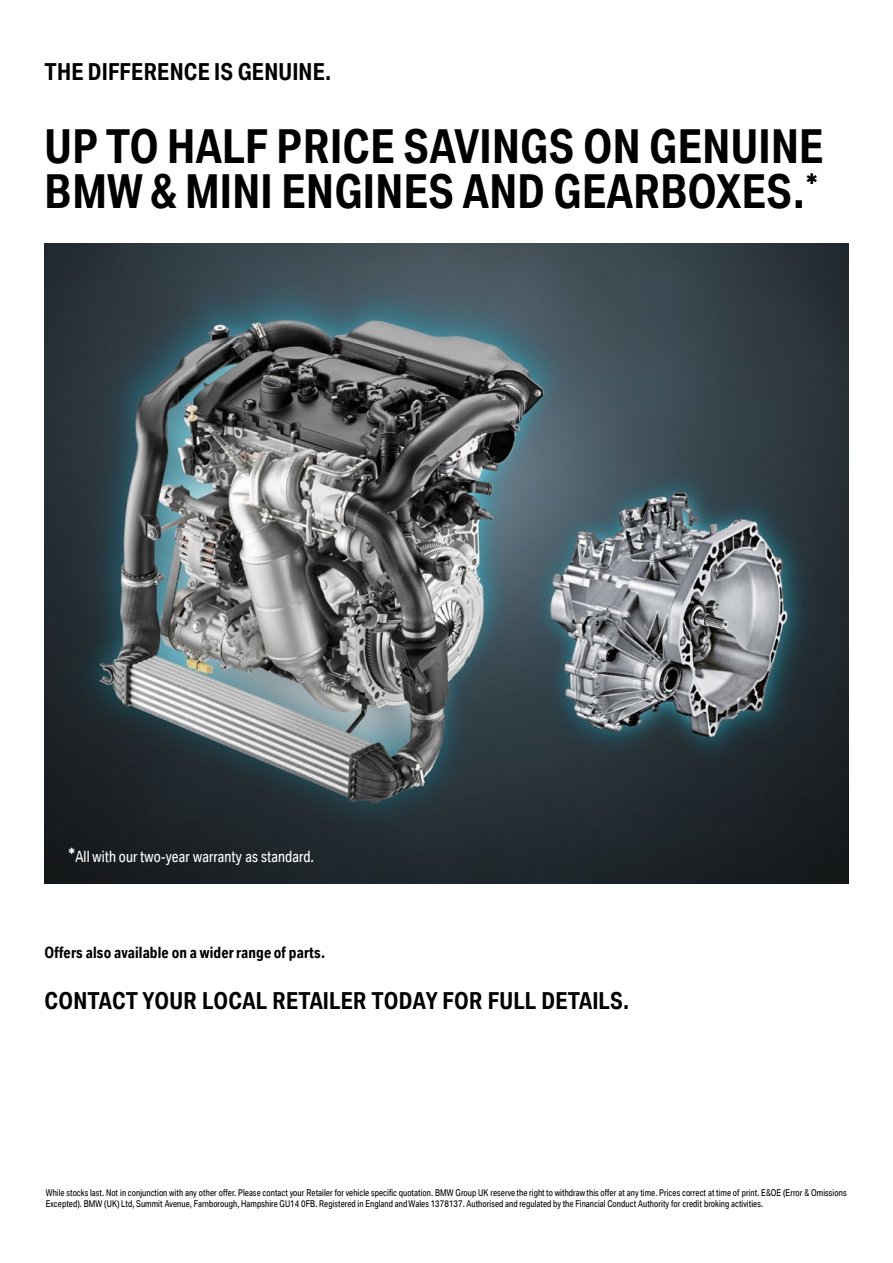
<style>
.page{position:relative;width:893px;height:1263px;background:#fff}
.page>*{position:absolute;margin:0;border:0;box-sizing:border-box;transform-origin:0 0}
.t1{font:700 45px/45px "BMW Group Condensed";color:#000}
.t2{font:700 22.5px "BMW Group Condensed";color:#000}
.t3{font:700 15px "BMW Group Condensed";color:#000}
.t4{font:15px "BMW Group Condensed";color:#fff}
.t5{font:9px/11.2px "BMW Group Condensed";color:#000}
</style>
<div class="page">
<img style="left:45px;top:243px;width:803px;height:640px">
<h2 class="t2" style="left:45px;top:57px;width:288px">THE DIFFERENCE IS GENUINE.</h2>
<h1 class="t1" style="left:45px;top:122px;width:781px">UP TO HALF PRICE SAVINGS ON GENUINE<br>BMW &amp; MINI ENGINES AND GEARBOXES.<sup>*</sup></h1>
<h3 class="t4" style="left:68px;top:847px;width:248px"><sup>*</sup>All with our two-year warranty as standard.</h3>
<h3 class="t3" style="left:45px;top:942px;width:282px">Offers also available on a wider range of parts.</h3>
<h2 class="t2" style="left:45px;top:986px;width:586px">CONTACT YOUR LOCAL RETAILER TODAY FOR FULL DETAILS.</h2>
<p class="t5" style="left:46px;top:1186px;width:802px">While stocks last. Not in conjunction with any other offer. Please contact your Retailer for vehicle specific quotation. BMW Group UK reserve the right to withdraw this offer at any time. Prices correct at time of print. E&amp;OE (Error &amp; Omissions<br>Excepted). BMW (UK) Ltd, Summit Avenue, Farnborough, Hampshire GU14 0FB. Registered in England and Wales 1378137. Authorised and regulated by the Financial Conduct Authority for credit broking activities.</p>
</div>
